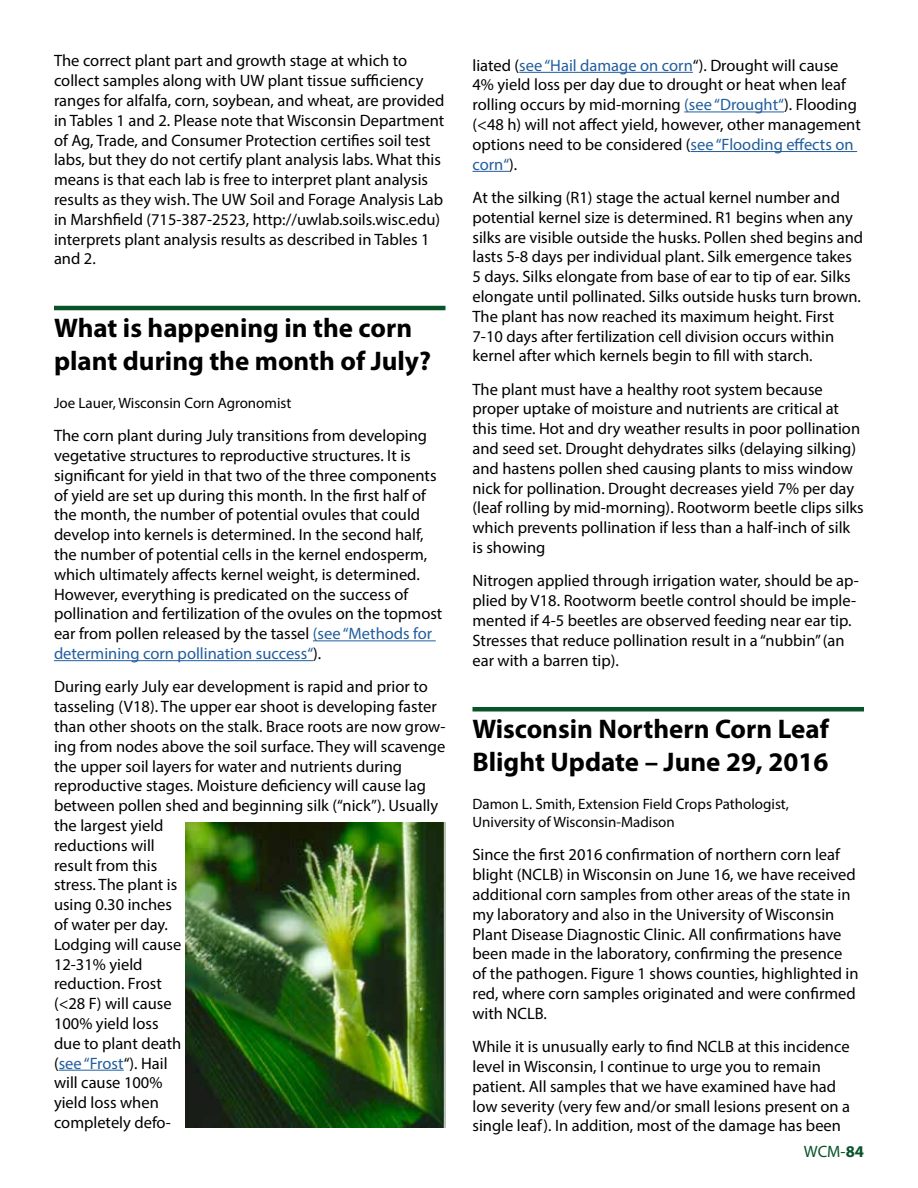
<style>
.page{position:relative;width:918px;height:1188px;background:#fff}
.page>*{position:absolute;margin:0;border:0;box-sizing:border-box;transform-origin:0 0}
.t1{font:700 27px/32.4px "Myriad Pro";color:#000}
.t2{font:16.5px/19.8px "Myriad Pro";color:#000}
.t3{font:16.5px "Myriad Pro";color:#095328}
.t4{font:15px/18px "Myriad Pro";color:#000}
.s1{color:#215e9e}
.s2{font-weight:700}
</style>
<div class="page">
<hr style="left:54px;top:306px;width:392px;height:4px;background:#095328">
<hr style="left:313px;top:640px;width:123px;height:1px;background:#215e9e">
<hr style="left:54px;top:660px;width:259px;height:1px;background:#215e9e">
<hr style="left:59px;top:1070px;width:65px;height:1px;background:#215e9e">
<hr style="left:519px;top:72px;width:174px;height:1px;background:#215e9e">
<hr style="left:684px;top:112px;width:100px;height:1px;background:#215e9e">
<hr style="left:691px;top:151px;width:166px;height:1px;background:#215e9e">
<hr style="left:472px;top:171px;width:37px;height:1px;background:#215e9e">
<hr style="left:472px;top:707px;width:392px;height:4px;background:#095328">
<img style="left:185px;top:823px;width:261px;height:305px">
<p class="t2" style="left:54px;top:51px;width:392px">The correct plant part and growth stage at which to collect samples along with UW plant tissue sufficiency ranges for alfalfa, corn, soybean, and wheat, are provided in Tables 1 and 2. Please note that Wisconsin Department of Ag, Trade, and Consumer Protection certifies soil test labs, but they do not certify plant analysis labs. What this means is that each lab is free to interpret plant analysis results as they wish. The UW Soil and Forage Analysis Lab in Marshfield (715-387-2523, http://uwlab.soils.wisc.edu) interprets plant analysis results as described in Tables 1 and 2.</p>
<h1 class="t1" style="left:54px;top:311px;width:379px">What is happening in the corn plant during the month of July?</h1>
<p class="t4" style="left:54px;top:394px;width:239px">Joe Lauer, Wisconsin Corn Agronomist</p>
<p class="t2" style="left:54px;top:426px;width:390px">The corn plant during July transitions from developing vegetative structures to reproductive structures. It is significant for yield in that two of the three components of yield are set up during this month. In the first half of the month, the number of potential ovules that could develop into kernels is determined. In the second half, the number of potential cells in the kernel endosperm, which ultimately affects kernel weight, is determined.<br>However, everything is predicated on the success of pollination and fertilization of the ovules on the topmost ear from pollen released by the tassel <span class="s1">(see “Methods for determining corn pollination success“</span>).</p>
<p class="t2" style="left:54px;top:677px;width:393px">During early July ear development is rapid and prior to tasseling (V18). The upper ear shoot is developing faster than other shoots on the stalk. Brace roots are now grow&shy;ing from nodes above the soil surface. They will scavenge the upper soil layers for water and nutrients during reproductive stages. Moisture deficiency will cause lag between pollen shed and beginning silk (“nick”). Usually the largest yield<br>reductions will<br>result from this<br>stress. The plant is<br>using 0.30 inches<br>of water per day.<br>Lodging will cause<br>12-31% yield<br>reduction. Frost<br>(&lt;28 F) will cause<br>100% yield loss<br>due to plant death<br>(<span class="s1">see “Frost</span>“). Hail<br>will cause 100%<br>yield loss when<br>completely defo-</p>
<p class="t2" style="left:472px;top:55px;width:390px">liated (<span class="s1">see “Hail damage on corn</span>“). Drought will cause 4% yield loss per day due to drought or heat when leaf rolling occurs by mid-morning <span class="s1">(see “Drought“</span>). Flooding (&lt;48 h) will not affect yield, however, other management options need to be considered (<span class="s1">see “Flooding effects on corn“</span>).</p>
<p class="t2" style="left:472px;top:187px;width:392px">At the silking (R1) stage the actual kernel number and potential kernel size is determined. R1 begins when any silks are visible outside the husks. Pollen shed begins and lasts 5-8 days per individual plant. Silk emergence takes 5 days. Silks elongate from base of ear to tip of ear. Silks elongate until pollinated. Silks outside husks turn brown.<br>The plant has now reached its maximum height. First 7-10 days after fertilization cell division occurs within kernel after which kernels begin to fill with starch.</p>
<p class="t2" style="left:472px;top:379px;width:393px">The plant must have a healthy root system because proper uptake of moisture and nutrients are critical at this time. Hot and dry weather results in poor pollination and seed set. Drought dehydrates silks (delaying silking) and hastens pollen shed causing plants to miss window nick for pollination. Drought decreases yield 7% per day (leaf rolling by mid-morning). Rootworm beetle clips silks which prevents pollination if less than a half-inch of silk is showing</p>
<p class="t2" style="left:472px;top:571px;width:388px">Nitrogen applied through irrigation water, should be ap&shy;plied by V18. Rootworm beetle control should be imple&shy;mented if 4-5 beetles are observed feeding near ear tip.<br>Stresses that reduce pollination result in a “nubbin” (an ear with a barren tip).</p>
<h1 class="t1" style="left:472px;top:712px;width:358px">Wisconsin Northern Corn Leaf<br>Blight Update – June 29, 2016</h1>
<p class="t4" style="left:472px;top:795px;width:318px">Damon L. Smith, Extension Field Crops Pathologist,<br>University of Wisconsin-Madison</p>
<p class="t2" style="left:472px;top:845px;width:388px">Since the first 2016 confirmation of northern corn leaf blight (NCLB) in Wisconsin on June 16, we have received additional corn samples from other areas of the state in my laboratory and also in the University of Wisconsin Plant Disease Diagnostic Clinic. All confirmations have been made in the laboratory, confirming the presence of the pathogen. Figure 1 shows counties, highlighted in red, where corn samples originated and were confirmed with NCLB.</p>
<p class="t2" style="left:472px;top:1036px;width:379px">While it is unusually early to find NCLB at this incidence level in Wisconsin, I continue to urge you to remain patient. All samples that we have examined have had low severity (very few and/or small lesions present on a single leaf). In addition, most of the damage has been</p>
<p class="t3" style="left:804px;top:1142px;width:62px">WCM-<span class="s2">84</span></p>
</div>
